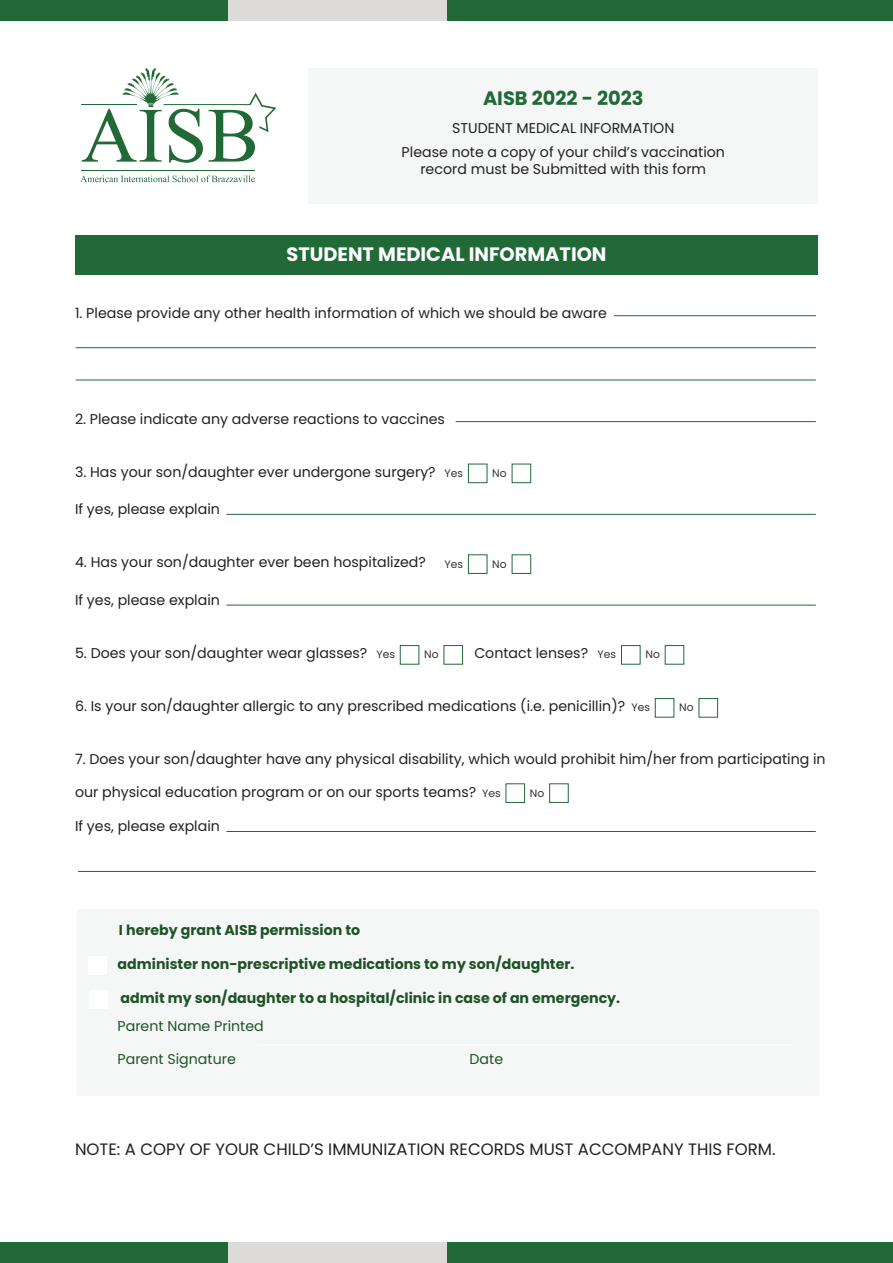
<style>
.page{position:relative;width:893px;height:1263px;background:#fff}
.page>*{position:absolute;margin:0;border:0;box-sizing:border-box;transform-origin:0 0}
.t1{font:700 19.35px "Poppins";color:#fff}
.t2{font:700 19.35px "Poppins";color:#216936}
.t3{font:16.5px "Poppins";color:#231f20}
.t4{font:14.25px/24.2px "Poppins";color:#231f20;text-align:center}
.t5{font:700 14.25px "Poppins";color:#1e5326}
.t6{font:14.25px "Poppins";color:#1e5326}
.t7{font:10.8px "Poppins";color:#313232}
.s1{font-size:10.8px;color:#313232}
</style>
<div class="page">
<div style="left:77px;top:909px;width:742px;height:187px;background:#f5f7f7"></div>
<div style="left:446px;top:0;width:447px;height:21px;background:#216936"></div>
<div style="left:228px;top:0;width:218px;height:21px;background:#dcdbda"></div>
<div style="left:0;top:0;width:228px;height:21px;background:#216936"></div>
<div style="left:446px;top:1242px;width:447px;height:21px;background:#216936"></div>
<div style="left:228px;top:1242px;width:218px;height:21px;background:#dcdbda"></div>
<div style="left:0;top:1242px;width:228px;height:21px;background:#216936"></div>
<div style="left:309px;top:68px;width:509px;height:135px;background:#f5f7f7"></div>
<hr style="left:81px;top:104px;width:56px;height:1px;background:#216936">
<svg style="left:82px;top:68px;width:194px;height:95px"></svg>
<svg style="left:80px;top:175px;width:175px;height:7px"></svg>
<hr style="left:81px;top:170px;width:174px;height:1px;background:#216936">
<div style="left:75px;top:235px;width:743px;height:39px;background:#216936"></div>
<hr style="left:614px;top:315px;width:202px;height:1px;background:#216936">
<hr style="left:76px;top:347px;width:740px;height:1px;background:#216936">
<hr style="left:76px;top:380px;width:740px;height:1px;background:#216936">
<hr style="left:456px;top:421px;width:360px;height:1px;background:#216936">
<hr style="left:226px;top:514px;width:590px;height:1px;background:#216936">
<div style="left:468px;top:464px;width:19px;height:19px;border:1px solid #216936"></div>
<div style="left:512px;top:464px;width:19px;height:19px;border:1px solid #216936"></div>
<hr style="left:226px;top:605px;width:590px;height:1px;background:#216936">
<div style="left:468px;top:554px;width:19px;height:20px;border:1px solid #216936"></div>
<div style="left:512px;top:554px;width:19px;height:20px;border:1px solid #216936"></div>
<div style="left:400px;top:645px;width:19px;height:19px;border:1px solid #216936"></div>
<div style="left:444px;top:645px;width:19px;height:19px;border:1px solid #216936"></div>
<div style="left:621px;top:645px;width:19px;height:19px;border:1px solid #216936"></div>
<div style="left:665px;top:645px;width:19px;height:19px;border:1px solid #216936"></div>
<div style="left:655px;top:698px;width:19px;height:19px;border:1px solid #216936"></div>
<div style="left:699px;top:698px;width:19px;height:19px;border:1px solid #216936"></div>
<hr style="left:226px;top:831px;width:590px;height:1px;background:#216936">
<hr style="left:78px;top:871px;width:738px;height:1px;background:#216936">
<div style="left:506px;top:783px;width:19px;height:20px;border:1px solid #216936"></div>
<div style="left:549px;top:783px;width:20px;height:20px;border:1px solid #216936"></div>
<div style="left:88px;top:956px;width:19px;height:19px;background:#fff"></div>
<div style="left:90px;top:990px;width:18px;height:18px;background:#fff"></div>
<hr style="left:256px;top:1045px;width:536px;height:1px;background:#fff">
<h1 class="t2" style="left:483px;top:87px;width:162px">AISB 2022 - 2023</h1>
<p class="t4" style="left:402px;top:116px;width:325px">STUDENT MEDICAL INFORMATION<br>Please note a copy of your child’s vaccination</p>
<p class="t4" style="left:420px;top:157px;width:287px">record must be Submitted with this form</p>
<h1 class="t1" style="left:286px;top:243px;width:322px">STUDENT MEDICAL INFORMATION</h1>
<p class="t4" style="left:75px;top:301px;width:533px">1. Please provide any other health information of which we should be aware</p>
<p class="t4" style="left:75px;top:407px;width:371px">2. Please indicate any adverse reactions to vaccines</p>
<p class="t4" style="left:75px;top:460px;width:362px">3. Has your son/daughter ever undergone surgery?</p>
<p class="t4" style="left:75px;top:497px;width:146px">If yes, please explain</p>
<p class="t7" style="left:444px;top:467px;width:20px">Yes</p>
<p class="t7" style="left:492px;top:467px;width:16px">No</p>
<p class="t4" style="left:75px;top:550px;width:352px">4. Has your son/daughter ever been hospitalized?</p>
<p class="t4" style="left:75px;top:588px;width:146px">If yes, please explain</p>
<p class="t7" style="left:444px;top:557px;width:20px">Yes</p>
<p class="t7" style="left:492px;top:557px;width:16px">No</p>
<p class="t4" style="left:75px;top:641px;width:321px">5. Does your son/daughter wear glasses? <span class="s1">Yes</span></p>
<p class="t7" style="left:424px;top:648px;width:16px">No</p>
<p class="t4" style="left:474px;top:641px;width:143px">Contact lenses? <span class="s1">Yes</span></p>
<p class="t7" style="left:645px;top:648px;width:16px">No</p>
<p class="t4" style="left:75px;top:694px;width:576px">6. Is your son/daughter allergic to any prescribed medications (i.e. penicillin)? <span class="s1">Yes</span></p>
<p class="t7" style="left:679px;top:701px;width:16px">No</p>
<p class="t4" style="left:75px;top:747px;width:752px">7. Does your son/daughter have any physical disability, which would prohibit him/her from participating in</p>
<p class="t4" style="left:75px;top:780px;width:427px">our physical education program or on our sports teams? <span class="s1">Yes</span></p>
<p class="t7" style="left:530px;top:786px;width:16px">No</p>
<p class="t4" style="left:75px;top:814px;width:146px">If yes, please explain</p>
<p class="t5" style="left:119px;top:922px;width:243px">I hereby grant AISB permission to</p>
<p class="t5" style="left:118px;top:956px;width:458px">administer non-prescriptive medications to my son/daughter.</p>
<p class="t5" style="left:121px;top:990px;width:501px">admit my son/daughter to a hospital/clinic in case of an emergency.</p>
<p class="t6" style="left:118px;top:1017px;width:148px">Parent Name Printed</p>
<p class="t6" style="left:118px;top:1050px;width:120px">Parent Signature</p>
<p class="t6" style="left:470px;top:1050px;width:35px">Date</p>
<p class="t3" style="left:75px;top:1140px;width:702px">NOTE: A COPY OF YOUR CHILD’S IMMUNIZATION RECORDS MUST ACCOMPANY THIS FORM.</p>
</div>
